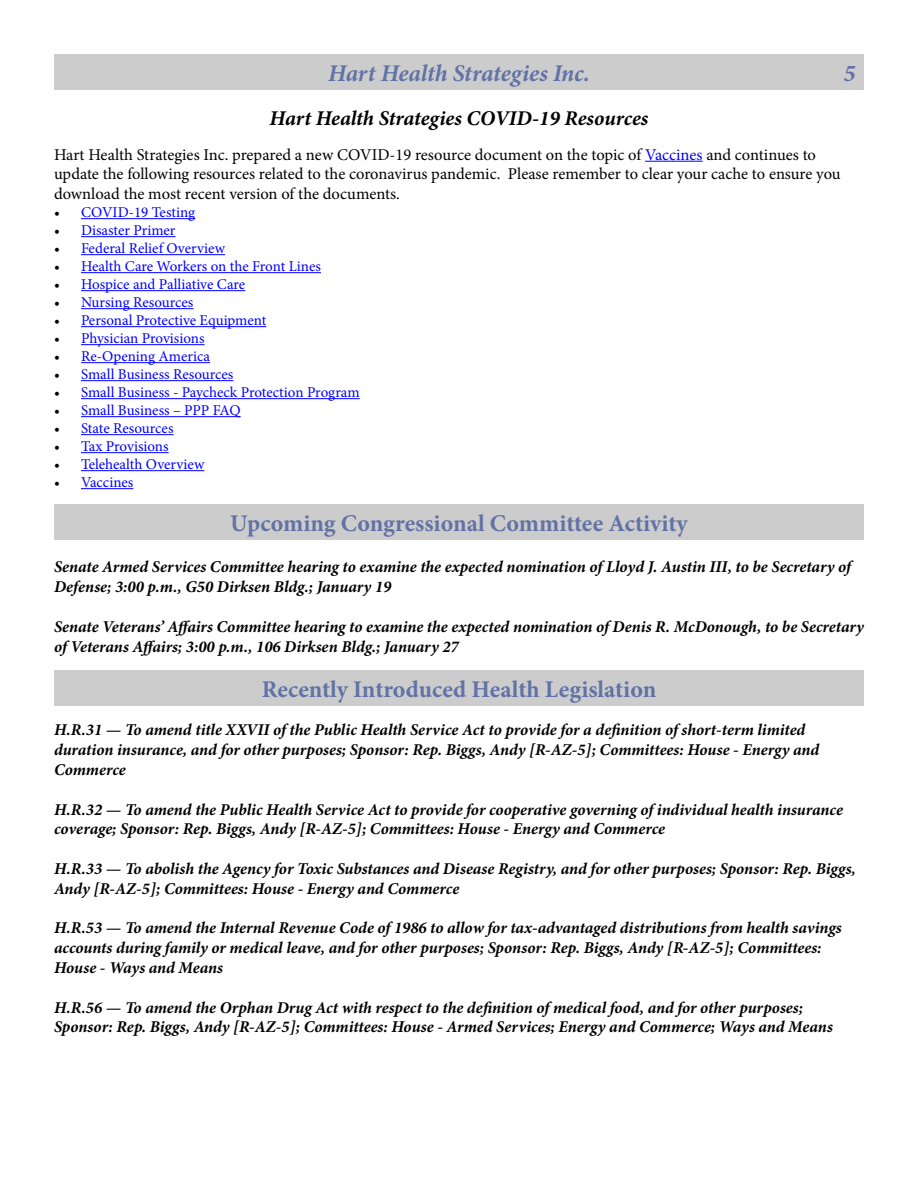
<style>
.page{position:relative;width:918px;height:1188px;background:#fff}
.page>*{position:absolute;margin:0;border:0;box-sizing:border-box;transform-origin:0 0}
.t1{font:700 24px "Minion Pro";color:#6172a6}
.t2{font:italic 700 24px "Minion Pro";letter-spacing:-.005em;color:#6172a6}
.t3{font:italic 700 21px "Minion Pro";letter-spacing:-.005em;color:#000}
.t4{font:italic 700 16.5px/19.8px "Minion Pro";letter-spacing:-.005em;color:#000}
.t5{font:16.5px/19.8px "Minion Pro";color:#000}
.t6{font:15px "Minion Pro";color:#00f}
.s1{color:#00f}
.s2{color:#000}
</style>
<div class="page">
<div style="left:54px;top:54px;width:810px;height:36px;background:#ccc"></div>
<div style="left:54px;top:670px;width:810px;height:36px;background:#ccc"></div>
<hr style="left:645px;top:161px;width:58px;height:1px;background:#00f">
<hr style="left:81px;top:218px;width:114px;height:1px;background:#00f">
<hr style="left:81px;top:236px;width:95px;height:1px;background:#00f">
<hr style="left:81px;top:254px;width:144px;height:1px;background:#00f">
<hr style="left:81px;top:272px;width:240px;height:1px;background:#00f">
<hr style="left:81px;top:290px;width:164px;height:1px;background:#00f">
<hr style="left:81px;top:308px;width:112px;height:1px;background:#00f">
<hr style="left:81px;top:326px;width:185px;height:1px;background:#00f">
<hr style="left:81px;top:344px;width:124px;height:1px;background:#00f">
<hr style="left:81px;top:362px;width:129px;height:1px;background:#00f">
<hr style="left:81px;top:380px;width:152px;height:1px;background:#00f">
<hr style="left:81px;top:398px;width:279px;height:1px;background:#00f">
<hr style="left:81px;top:416px;width:160px;height:1px;background:#00f">
<hr style="left:81px;top:434px;width:93px;height:1px;background:#00f">
<hr style="left:81px;top:452px;width:88px;height:1px;background:#00f">
<hr style="left:81px;top:470px;width:123px;height:1px;background:#00f">
<hr style="left:81px;top:488px;width:52px;height:1px;background:#00f">
<div style="left:54px;top:504px;width:810px;height:36px;background:#ccc"></div>
<h1 class="t2" style="left:328px;top:59px;width:263px">Hart Health Strategies Inc.</h1>
<h1 class="t2" style="left:844px;top:59px;width:13px">5</h1>
<p class="t3" style="left:270px;top:105px;width:380px">Hart Health Strategies COVID-19 Resources</p>
<p class="t5" style="left:54px;top:144px;width:788px">Hart Health Strategies Inc. prepared a new COVID-19 resource document on the topic of <span class="s1">Vaccines</span> and continues to update the following resources related to the coronavirus pandemic. Please remember to clear your cache to ensure you download the most recent version of the documents.</p>
<p class="t6" style="left:54px;top:202px;width:143px"><span class="s2">•</span> COVID-19 Testing</p>
<p class="t6" style="left:54px;top:220px;width:123px"><span class="s2">•</span> Disaster Primer</p>
<p class="t6" style="left:54px;top:238px;width:172px"><span class="s2">•</span> Federal Relief Overview</p>
<p class="t6" style="left:54px;top:256px;width:268px"><span class="s2">•</span> Health Care Workers on the Front Lines</p>
<p class="t6" style="left:54px;top:274px;width:193px"><span class="s2">•</span> Hospice and Palliative Care</p>
<p class="t6" style="left:54px;top:292px;width:141px"><span class="s2">•</span> Nursing Resources</p>
<p class="t6" style="left:54px;top:310px;width:214px"><span class="s2">•</span> Personal Protective Equipment</p>
<p class="t6" style="left:54px;top:328px;width:152px"><span class="s2">•</span> Physician Provisions</p>
<p class="t6" style="left:54px;top:346px;width:158px"><span class="s2">•</span> Re-Opening America</p>
<p class="t6" style="left:54px;top:364px;width:181px"><span class="s2">•</span> Small Business Resources</p>
<p class="t6" style="left:54px;top:382px;width:307px"><span class="s2">•</span> Small Business - Paycheck Protection Program</p>
<p class="t6" style="left:54px;top:400px;width:188px"><span class="s2">•</span> Small Business – PPP FAQ</p>
<p class="t6" style="left:54px;top:418px;width:121px"><span class="s2">•</span> State Resources</p>
<p class="t6" style="left:54px;top:436px;width:116px"><span class="s2">•</span> Tax Provisions</p>
<p class="t6" style="left:54px;top:454px;width:152px"><span class="s2">•</span> Telehealth Overview</p>
<p class="t6" style="left:54px;top:472px;width:81px"><span class="s2">•</span> Vaccines</p>
<h1 class="t1" style="left:230px;top:506px;width:459px">Upcoming Congressional Committee Activity</h1>
<p class="t4" style="left:54px;top:558px;width:799px">Senate Armed Services Committee hearing to examine the expected nomination of Lloyd J. Austin III, to be Secretary of<br>Defense; 3:00 p.m., G50 Dirksen Bldg.; January 19</p>
<p class="t4" style="left:54px;top:617px;width:811px">Senate Veterans’ Affairs Committee hearing to examine the expected nomination of Denis R. McDonough, to be Secretary of Veterans Affairs; 3:00 p.m., 106 Dirksen Bldg.; January 27</p>
<h1 class="t1" style="left:262px;top:673px;width:396px">Recently Introduced Health Legislation</h1>
<p class="t4" style="left:54px;top:721px;width:767px">H.R.31 — To amend title XXVII of the Public Health Service Act to provide for a definition of short-term limited duration insurance, and for other purposes; Sponsor: Rep. Biggs, Andy [R-AZ-5]; Committees: House - Energy and<br>Commerce</p>
<p class="t4" style="left:54px;top:800px;width:790px">H.R.32 — To amend the Public Health Service Act to provide for cooperative governing of individual health insurance coverage; Sponsor: Rep. Biggs, Andy [R-AZ-5]; Committees: House - Energy and Commerce</p>
<p class="t4" style="left:54px;top:860px;width:803px">H.R.33 — To abolish the Agency for Toxic Substances and Disease Registry, and for other purposes; Sponsor: Rep. Biggs,<br>Andy [R-AZ-5]; Committees: House - Energy and Commerce</p>
<p class="t4" style="left:54px;top:919px;width:789px">H.R.53 — To amend the Internal Revenue Code of 1986 to allow for tax-advantaged distributions from health savings accounts during family or medical leave, and for other purposes; Sponsor: Rep. Biggs, Andy [R-AZ-5]; Committees:<br>House - Ways and Means</p>
<p class="t4" style="left:54px;top:998px;width:780px">H.R.56 — To amend the Orphan Drug Act with respect to the definition of medical food, and for other purposes;<br>Sponsor: Rep. Biggs, Andy [R-AZ-5]; Committees: House - Armed Services; Energy and Commerce; Ways and Means</p>
</div>
